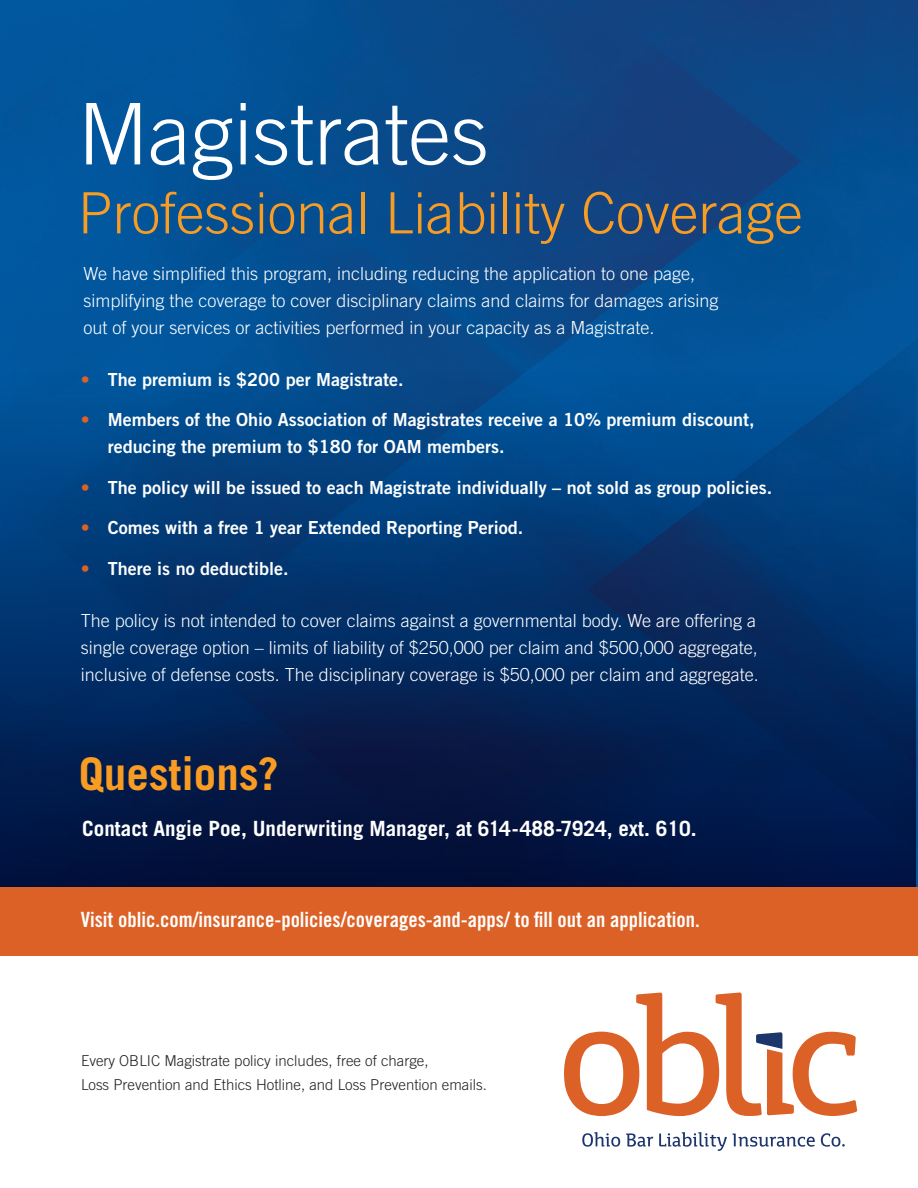
<style>
.page{position:relative;width:918px;height:1188px;background:#fff}
.page>*{position:absolute;margin:0;border:0;box-sizing:border-box;transform-origin:0 0}
.t1{font:300 85.05px "Trade Gothic";color:#fff}
.t2{font:300 57px "Trade Gothic";color:#f89c23}
.t3{font:700 45px "Trade Gothic";color:#f89c23}
.t4{font:21px "Trade Gothic Bold Cond Twenty";color:#fff}
.t5{font:700 21px "Trade Gothic";color:#fff}
.t6{font:300 18px/27px "Trade Gothic";color:#fff}
.t7{font:18px/27px "Trade Gothic Bold Two";color:#fff}
.t8{font:300 15px/24px "Trade Gothic";color:#231f20}
.s1{color:#dc6126}
</style>
<div class="page">
<img style="left:0;top:0;width:918px;height:888px">
<div style="left:0;top:371px;width:916px;height:517px;background:linear-gradient(to bottom,#025297,#030c36)"></div>
<div style="left:0;top:888px;width:918px;height:68px;background:#dc6126"></div>
<svg style="left:582px;top:1132px;width:38px;height:15px"></svg>
<svg style="left:626px;top:1133px;width:27px;height:14px"></svg>
<svg style="left:659px;top:1132px;width:68px;height:19px"></svg>
<svg style="left:733px;top:1134px;width:82px;height:13px"></svg>
<svg style="left:821px;top:1133px;width:24px;height:14px"></svg>
<svg style="left:564px;top:993px;width:293px;height:123px"></svg>
<h1 class="t1" style="left:78px;top:84px;width:412px">Magistrates</h1>
<h2 class="t2" style="left:78px;top:179px;width:727px">Professional Liability Coverage</h2>
<p class="t6" style="left:83px;top:260px;width:636px">We have simplified this program, including reducing the application to one page, simplifying the coverage to cover disciplinary claims and claims for damages arising out of your services or activities performed in your capacity as a Magistrate.</p>
<p class="t7" style="left:81px;top:365px;width:324px"><span class="s1">•</span> The premium is $200 per Magistrate.</p>
<p class="t7" style="left:108px;top:406px;width:648px;text-indent:-27px"><span class="s1">•</span> Members of the Ohio Association of Magistrates receive a 10% premium discount, reducing the premium to $180 for OAM members.</p>
<p class="t7" style="left:81px;top:473px;width:693px"><span class="s1">•</span> The policy will be issued to each Magistrate individually – not sold as group policies.</p>
<p class="t7" style="left:81px;top:514px;width:444px"><span class="s1">•</span> Comes with a free 1 year Extended Reporting Period.</p>
<p class="t7" style="left:81px;top:554px;width:210px"><span class="s1">•</span> There is no deductible.</p>
<p class="t6" style="left:81px;top:607px;width:680px">The policy is not intended to cover claims against a governmental body. We are offering a single coverage option – limits of liability of $250,000 per claim and $500,000 aggregate, inclusive of defense costs. The disciplinary coverage is $50,000 per claim and aggregate.</p>
<h3 class="t3" style="left:79px;top:747px;width:201px">Questions?</h3>
<p class="t5" style="left:82px;top:815px;width:616px">Contact Angie Poe, Underwriting Manager, at 614-488-7924, ext. 610.</p>
<p class="t4" style="left:81px;top:907px;width:621px">Visit oblic.com/insurance-policies/coverages-and-apps/ to fill out an application.</p>
<p class="t8" style="left:81px;top:1048px;width:407px">Every OBLIC Magistrate policy includes, free of charge,<br>Loss Prevention and Ethics Hotline, and Loss Prevention emails.</p>
</div>
